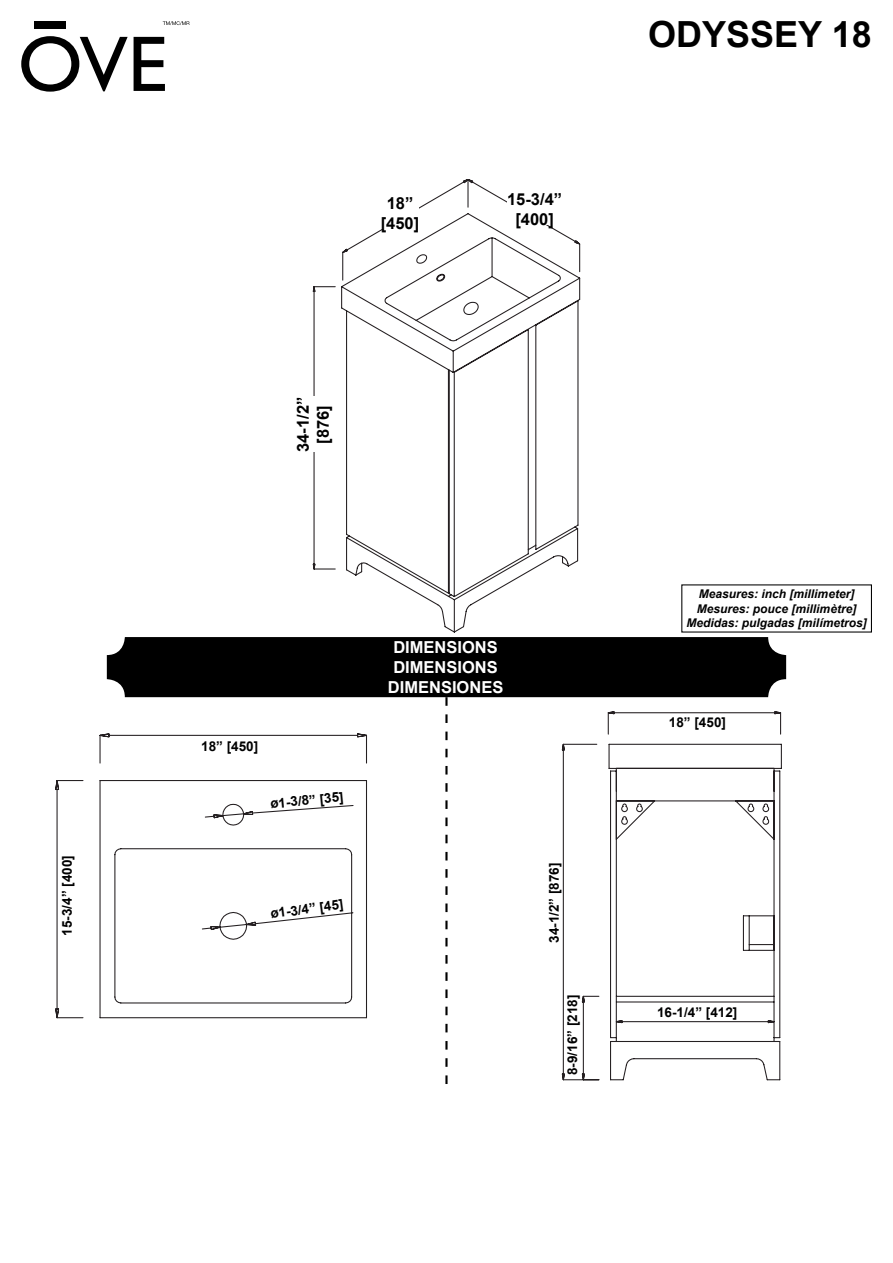
<style>
.page{position:relative;width:893px;height:1263px;background:#fff}
.page>*{position:absolute;margin:0;border:0;box-sizing:border-box;transform-origin:0 0}
.t1{font:700 36px "Arial";color:#000}
.t2{font:700 16.5px "Arial";color:#000}
.t3{font:700 16.5px "Arial";color:#fff}
.t4{font:700 13.5px "Arial";color:#000}
.t5{font:italic 700 12px "Arial";color:#000}
</style>
<div class="page">
<svg style="left:561px;top:711px;width:221px;height:370px"></svg>
<svg style="left:55px;top:733px;width:312px;height:286px"></svg>
<svg style="left:312px;top:179px;width:269px;height:454px"></svg>
<svg style="left:21px;top:36px;width:107px;height:56px"></svg>
<svg style="left:134px;top:37px;width:31px;height:54px"></svg>
<div style="left:34px;top:21px;width:32px;height:7px;background:#000"></div>
<svg style="left:163px;top:21px;width:26px;height:4px"></svg>
<div style="left:107px;top:637px;width:679px;height:60px;background:#000;border-radius:18px"></div>
<svg style="left:445px;top:697px;width:3px;height:387px"></svg>
<div style="left:381px;top:197px;width:38px;height:32px;background:#fff"></div>
<div style="left:297px;top:397px;width:32px;height:55px;background:#fff"></div>
<div style="left:507px;top:193px;width:55px;height:32px;background:#fff"></div>
<div style="left:62px;top:855px;width:10px;height:80px;background:#fff"></div>
<div style="left:567px;top:995px;width:10px;height:80px;background:#fff"></div>
<div style="left:201px;top:741px;width:57px;height:10px;background:#fff"></div>
<svg style="left:270px;top:791px;width:74px;height:17px"></svg>
<svg style="left:270px;top:899px;width:74px;height:19px"></svg>
<div style="left:669px;top:717px;width:57px;height:10px;background:#fff"></div>
<div style="left:657px;top:1007px;width:80px;height:10px;background:#fff"></div>
<p class="t2" style="left:387px;top:192px;width:28px">18”</p>
<p class="t2" style="left:381px;top:212px;width:40px">[450]</p>
<p class="t2" style="left:291px;top:452px;width:57px;rotate:-90deg">34-1/2”</p>
<p class="t2" style="left:311px;top:444px;width:40px;rotate:-90deg">[876]</p>
<p class="t2" style="left:507px;top:188px;width:57px">15-3/4”</p>
<p class="t2" style="left:515px;top:207px;width:40px">[400]</p>
<p class="t4" style="left:201px;top:736px;width:59px">18” [450]</p>
<p class="t4" style="left:269px;top:794px;width:75px;rotate:-5deg">ø1-3/8” [35]</p>
<p class="t3" style="left:393px;top:636px;width:106px">DIMENSIONS</p>
<p class="t3" style="left:393px;top:656px;width:106px">DIMENSIONS</p>
<p class="t3" style="left:388px;top:675px;width:117px">DIMENSIONES</p>
<p class="t4" style="left:58px;top:935px;width:82px;rotate:-90deg">15-3/4” [400]</p>
<p class="t4" style="left:545px;top:943px;width:82px;rotate:-90deg">34-1/2” [876]</p>
<p class="t4" style="left:269px;top:904px;width:75px;rotate:-7deg">ø1-3/4” [45]</p>
<p class="t4" style="left:563px;top:1075px;width:82px;rotate:-90deg">8-9/16” [218]</p>
<p class="t1" style="left:648px;top:9px;width:225px">ODYSSEY 18</p>
<p class="t5" style="left:699px;top:586px;width:157px">Measures: inch [millimeter]</p>
<p class="t5" style="left:697px;top:601px;width:161px">Mesures: pouce [millimètre]</p>
<p class="t5" style="left:687px;top:615px;width:182px">Medidas: pulgadas [milímetros]</p>
<p class="t4" style="left:669px;top:712px;width:59px">18” [450]</p>
<p class="t4" style="left:657px;top:1002px;width:82px">16-1/4” [412]</p>
</div>
